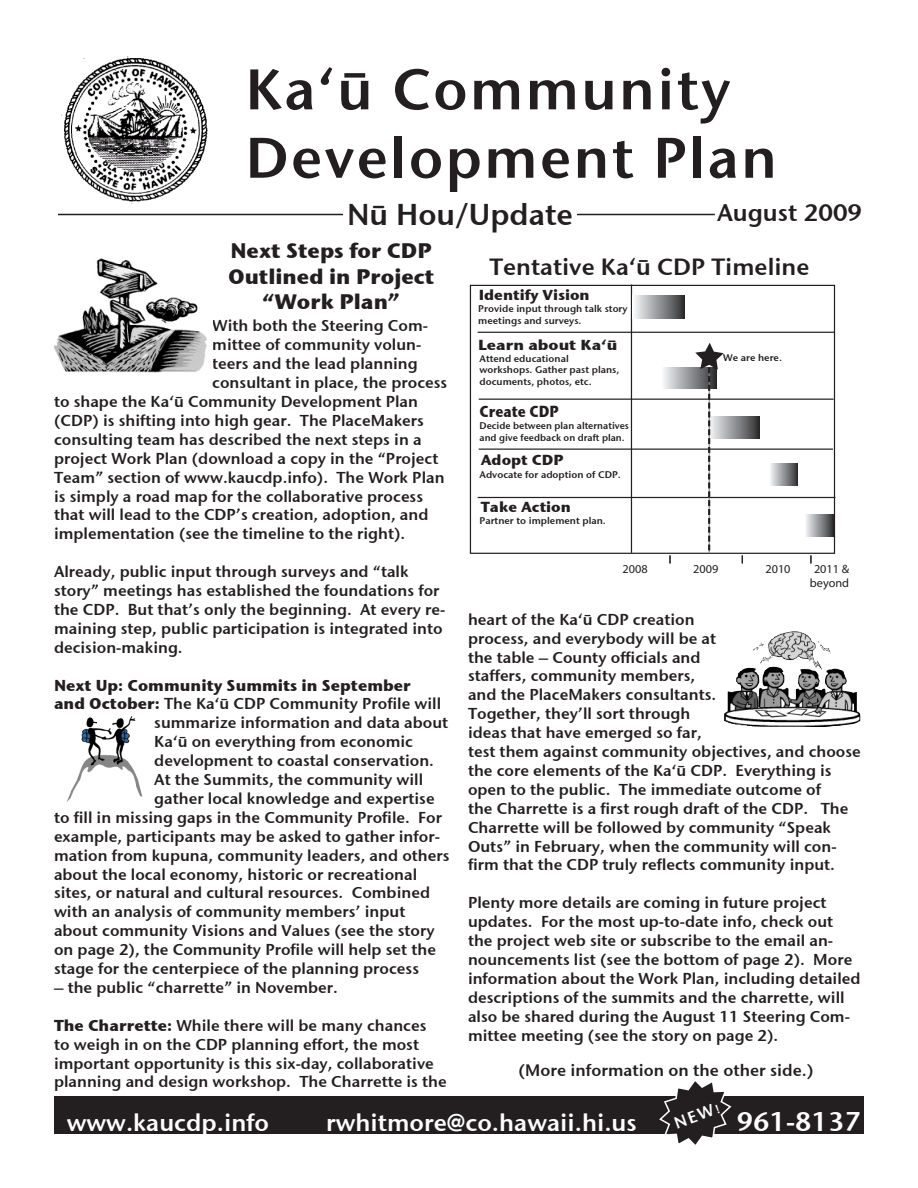
<style>
.page{position:relative;width:918px;height:1188px;background:#fff}
.page>*{position:absolute;margin:0;border:0;box-sizing:border-box;transform-origin:0 0}
.t1{font:57px "Stone Sans Sem ITCTT Semi";letter-spacing:.04em;color:#231f20}
.t2{font:30px "Stone Sans Sem ITCTT Semi";color:#231f20}
.t3{font:27px "Stone Sans Sem ITCTT Semi";color:#fff}
.t4{font:24px "Stone Sans Sem ITCTT Semi";color:#fff}
.t5{font:24px "Stone Sans Sem ITCTT Semi";color:#231f20}
.t6{font:23.4px "Stone Sans Sem ITCTT Semi";color:#231f20}
.t7{font:21px/25.2px "Stone Sans ITCTT Bold";color:#231f20;text-align:center}
.t8{font:16.5px "Stone Sans Sem ITCTT Semi";color:#231f20}
.t9{font:16.5px "Stone Sans Sem ITCTT Semi";color:#fff}
.t10{font:16.05px "Stone Sans ITCTT Bold";color:#231f20;scale:.85 1}
.t11{font:15.75px/18.9px "Stone Sans Sem ITCTT Semi";color:#231f20}
.t12{font:15.75px "Stone Sans ITCTT Bold";color:#231f20}
.t13{font:14.55px "Stone Sans ITCTT Bold";color:#231f20}
.t14{font:14.55px "Stone Sans ITCTT Bold";color:#231f20;scale:1.08 1}
.t15{font:12.15px/14.5px "Myriad";color:#231f20;text-align:center}
.t16{font:9.6px/11.6px "Stone Sans Sem ITCTT Semi";color:#231f20}
.s1{font-family:"Stone Sans ITCTT Bold"}
.s2{font-size:12px}
</style>
<div class="page">
<img style="left:61px;top:56px;width:147px;height:148px">
<hr style="left:58px;top:214px;width:285px;height:1px;background:#231f20">
<hr style="left:577px;top:214px;width:138px;height:1px;background:#231f20">
<div style="left:54px;top:1097px;width:810px;height:37px;background:#231f20"></div>
<svg style="left:658px;top:1081px;width:75px;height:64px"></svg>
<hr style="left:631px;top:285px;width:1px;height:268px;background:#231f20">
<div style="left:632px;top:296px;width:53px;height:22px;background:linear-gradient(to right,#fdfeff,#303033)"></div>
<svg style="left:664px;top:367px;width:31px;height:22px"></svg>
<svg style="left:724px;top:417px;width:35px;height:21px"></svg>
<hr style="left:478px;top:332px;width:356px;height:1px;background:#231f20">
<hr style="left:479px;top:399px;width:355px;height:1px;background:#231f20">
<hr style="left:479px;top:449px;width:354px;height:1px;background:#231f20">
<hr style="left:478px;top:497px;width:357px;height:1px;background:#231f20">
<div style="left:470px;top:285px;width:365px;height:269px;border:1px solid #231f20"></div>
<svg style="left:770px;top:464px;width:28px;height:21px"></svg>
<svg style="left:695px;top:343px;width:29px;height:207px"></svg>
<svg style="left:806px;top:515px;width:27px;height:21px"></svg>
<svg style="left:669px;top:555px;width:2px;height:8px"></svg>
<svg style="left:810px;top:555px;width:2px;height:8px"></svg>
<img style="left:67px;top:716px;width:76px;height:85px">
<img style="left:753px;top:631px;width:104px;height:68px">
<img style="left:54px;top:258px;width:153px;height:115px">
<p class="t1" style="left:246px;top:42px;width:487px">Kaʻū Community</p>
<p class="t1" style="left:246px;top:110px;width:533px">Development Plan</p>
<p class="t5" style="left:717px;top:193px;width:147px">August 2009</p>
<p class="t2" style="left:347px;top:189px;width:227px">Nū Hou/Update</p>
<p class="t7" style="left:228px;top:237px;width:208px">Next Steps for CDP<br>Outlined in Project “Work Plan”</p>
<p class="t11" style="left:212px;top:315px;width:217px">With both the Steering Com-</p>
<p class="t11" style="left:212px;top:334px;width:211px">mittee of community volun-</p>
<p class="t11" style="left:212px;top:353px;width:207px">teers and the lead planning</p>
<p class="t11" style="left:212px;top:372px;width:237px">consultant in place, the process</p>
<p class="t11" style="left:54px;top:391px;width:366px">to shape the Ka‘ū Community Development Plan</p>
<p class="t11" style="left:54px;top:410px;width:372px">(CDP) is shifting into high gear. The PlaceMakers</p>
<p class="t11" style="left:54px;top:429px;width:369px">consulting team has described the next steps in a</p>
<p class="t11" style="left:54px;top:448px;width:386px">project Work Plan (download a copy in the “Project</p>
<p class="t11" style="left:54px;top:467px;width:392px">Team” section of www.kaucdp.info). The Work Plan</p>
<p class="t11" style="left:54px;top:485px;width:371px">is simply a road map for the collaborative process</p>
<p class="t11" style="left:54px;top:504px;width:376px">that will lead to the CDP’s creation, adoption, and</p>
<p class="t11" style="left:54px;top:523px;width:353px">implementation (see the timeline to the right).</p>
<p class="t11" style="left:54px;top:561px;width:393px">Already, public input through surveys and “talk story” meetings has established the foundations for the CDP. But that’s only the beginning. At every re&shy;maining step, public participation is integrated into decision-making.</p>
<p class="t12" style="left:54px;top:671px;width:358px">Next Up: Community Summits in September</p>
<p class="t11" style="left:54px;top:693px;width:389px"><span class="s1">and October:</span> The Ka‘ū CDP Community Profile will</p>
<p class="t11" style="left:154px;top:712px;width:295px">summarize information and data about</p>
<p class="t11" style="left:154px;top:731px;width:260px">Ka‘ū on everything from economic</p>
<p class="t11" style="left:154px;top:750px;width:281px">development to coastal conservation.</p>
<p class="t11" style="left:154px;top:769px;width:270px">At the Summits, the community will</p>
<p class="t11" style="left:154px;top:788px;width:282px">gather local knowledge and expertise</p>
<p class="t11" style="left:54px;top:807px;width:390px">to fill in missing gaps in the Community Profile. For</p>
<p class="t11" style="left:54px;top:826px;width:387px">example, participants may be asked to gather infor-</p>
<p class="t11" style="left:54px;top:845px;width:397px">mation from kupuna, community leaders, and others</p>
<p class="t11" style="left:54px;top:863px;width:365px">about the local economy, historic or recreational</p>
<p class="t11" style="left:54px;top:882px;width:378px">sites, or natural and cultural resources. Combined</p>
<p class="t11" style="left:54px;top:901px;width:353px">with an analysis of community members’ input</p>
<p class="t11" style="left:54px;top:920px;width:382px">about community Visions and Values (see the story</p>
<p class="t11" style="left:54px;top:939px;width:384px">on page 2), the Community Profile will help set the</p>
<p class="t11" style="left:54px;top:958px;width:367px">stage for the centerpiece of the planning process</p>
<p class="t11" style="left:54px;top:977px;width:286px">– the public “charrette” in November.</p>
<p class="t11" style="left:54px;top:1015px;width:394px"><span class="s1">The Charrette:</span> While there will be many chances<br>to weigh in on the CDP planning effort, the most important opportunity is this six-day, collaborative planning and design workshop. The Charrette is the</p>
<p class="t6" style="left:489px;top:248px;width:322px">Tentative Kaʻū CDP Timeline</p>
<p class="t13" style="left:479px;top:282px;width:112px">Identify Vision</p>
<p class="t16" style="left:478px;top:302px;width:151px">Provide input through talk story meetings and surveys.</p>
<p class="t14" style="left:478px;top:332px;width:130px">Learn about Kaʻū</p>
<p class="t16" style="left:480px;top:352px;width:141px">Attend educational workshops. Gather past plans, documents, photos, etc.</p>
<p class="t10" style="left:480px;top:397px;width:95px">Create CDP</p>
<p class="t16" style="left:480px;top:419px;width:151px">Decide between plan alternatives and give feedback on draft plan.</p>
<p class="t16" style="left:480px;top:468px;width:143px">Advocate for adoption of CDP.</p>
<p class="t16" style="left:480px;top:514px;width:128px">Partner to implement plan.</p>
<p class="t13" style="left:481px;top:447px;width:84px">Adopt CDP</p>
<p class="t13" style="left:481px;top:494px;width:92px">Take Action</p>
<p class="t15" style="left:622px;top:562px;width:27px">2008</p>
<p class="t16" style="left:723px;top:351px;width:60px">We are here.</p>
<p class="t15" style="left:693px;top:562px;width:27px">2009</p>
<p class="t15" style="left:765px;top:562px;width:27px">2010</p>
<p class="t15" style="left:810px;top:562px;width:41px">2011 &amp; beyond</p>
<p class="t11" style="left:468px;top:609px;width:394px">heart of the Kaʻū CDP creation<br>process, and everybody will be at<br>the table – County officials and<br>staffers, community members,<br>and the PlaceMakers consultants.<br>Together, they’ll sort through<br>ideas that have emerged so far,<br>test them against community objectives, and choose the core elements of the Ka‘ū CDP. Everything is open to the public. The immediate outcome of<br>the Charrette is a first rough draft of the CDP. The Charrette will be followed by community “Speak Outs” in February, when the community will con&shy;firm that the CDP truly reflects community input.</p>
<p class="t11" style="left:468px;top:892px;width:394px">Plenty more details are coming in future project updates. For the most up-to-date info, check out the project web site or subscribe to the email an&shy;nouncements list (see the bottom of page 2). More information about the Work Plan, including detailed descriptions of the summits and the charrette, will also be shared during the August 11 Steering Com&shy;mittee meeting (see the story on page 2).</p>
<p class="t8" style="left:518px;top:1056px;width:297px">(More information on the other side.)</p>
<p class="t9" style="left:670px;top:1110px;width:49px;rotate:-20deg">NEW<span class="s2">!</span></p>
<p class="t4" style="left:67px;top:1102px;width:204px">www.kaucdp.info</p>
<p class="t4" style="left:326px;top:1102px;width:312px">rwhitmore@co.hawaii.hi.us</p>
<p class="t3" style="left:737px;top:1099px;width:126px">961-8137</p>
</div>
